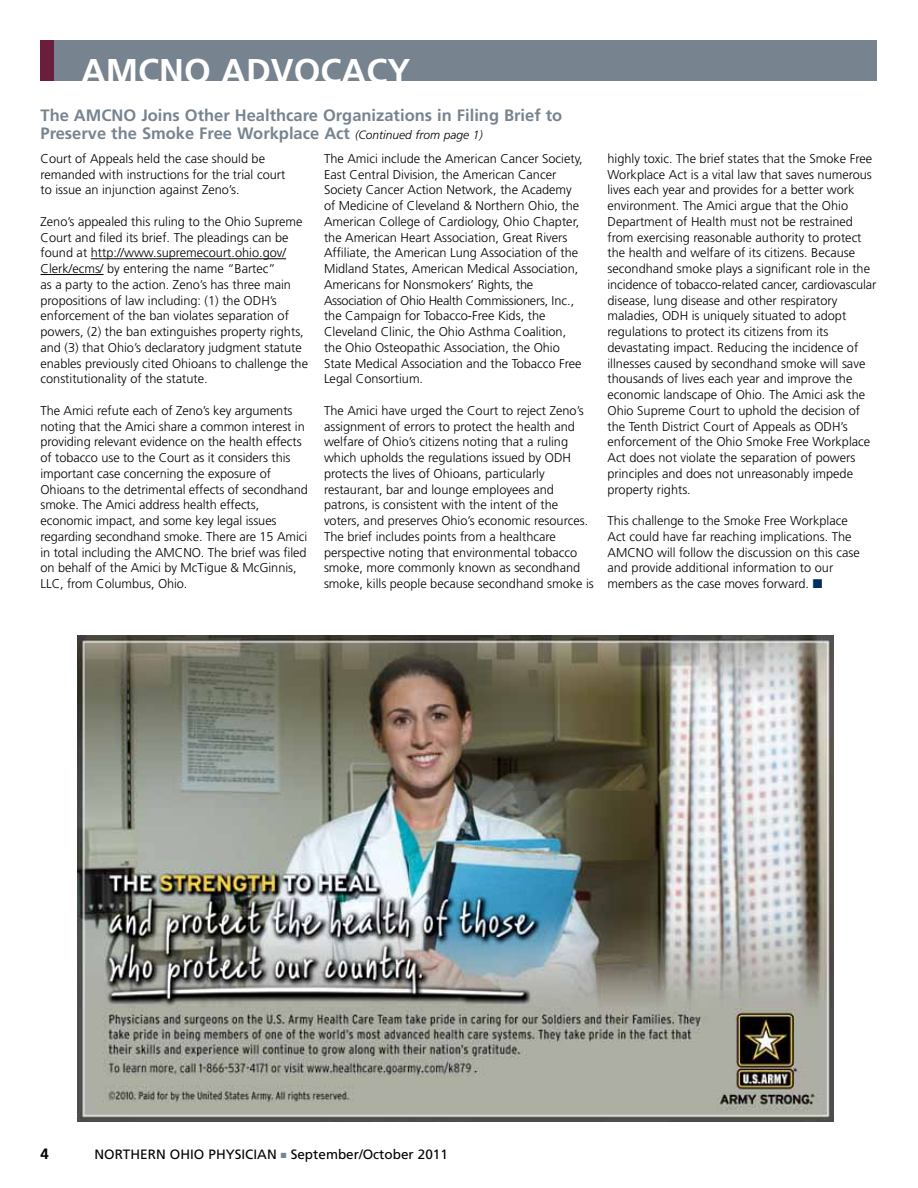
<style>
.page{position:relative;width:918px;height:1188px;background:#fff}
.page>*{position:absolute;margin:0;border:0;box-sizing:border-box;transform-origin:0 0}
.t1{font:700 34.35px "Frutiger";color:#fff}
.t2{font:700 16.5px/18px "Frutiger";color:#77848f}
.t3{font:700 15px "Frutiger";color:#000}
.t4{font:13.5px "Frutiger";color:#000}
.t5{font:300 12.75px/15.8px "Frutiger";color:#000}
.s1{font-weight:300;font-style:italic;font-size:12px;color:#000}
.s2{color:#002f60}
.s3{color:#77848f}
</style>
<div class="page">
<img style="left:77px;top:635px;width:756px;height:486px">
<div style="left:40px;top:40px;width:838px;height:41px;background:#77848f"></div>
<div style="left:40px;top:40px;width:14px;height:41px;background:#6b1d3c"></div>
<hr style="left:91px;top:258px;width:195px;height:1px;background:#000">
<hr style="left:40px;top:274px;width:64px;height:1px;background:#000">
<h1 class="t1" style="left:81px;top:51px;width:190px">AMCNO Advocacy</h1>
<p class="t2" style="left:40px;top:106px;width:523px">The AMCNO Joins Other Healthcare Organizations in Filing Brief to<br>Preserve the Smoke Free Workplace Act <span class="s1">(Continued from page 1)</span></p>
<p class="t5" style="left:324px;top:151px;width:260px">The Amici include the American Cancer Society, East Central Division, the American Cancer Society Cancer Action Network, the Academy of Medicine of Cleveland &amp; Northern Ohio, the American College of Cardiology, Ohio Chapter, the American Heart Association, Great Rivers Affiliate, the American Lung Association of the Midland States, American Medical Association, Americans for Nonsmokers’ Rights, the Association of Ohio Health Commissioners, Inc., the Campaign for Tobacco-Free Kids, the Cleveland Clinic, the Ohio Asthma Coalition, the Ohio Osteopathic Association, the Ohio State Medical Association and the Tobacco Free Legal Consortium.</p>
<p class="t5" style="left:324px;top:403px;width:271px">The Amici have urged the Court to reject Zeno’s assignment of errors to protect the health and welfare of Ohio’s citizens noting that a ruling which upholds the regulations issued by ODH protects the lives of Ohioans, particularly restaurant, bar and lounge employees and patrons, is consistent with the intent of the voters, and preserves Ohio’s economic resources.<br>The brief includes points from a healthcare perspective noting that environmental tobacco smoke, more commonly known as secondhand smoke, kills people because secondhand smoke is</p>
<p class="t5" style="left:40px;top:151px;width:246px">Court of Appeals held the case should be remanded with instructions for the trial court to issue an injunction against Zeno’s.</p>
<p class="t5" style="left:40px;top:214px;width:269px">Zeno’s appealed this ruling to the Ohio Supreme Court and filed its brief. The pleadings can be found at http://www.supremecourt.ohio.gov/ Clerk/ecms/ by entering the name “Bartec”<br>as a party to the action. Zeno’s has three main propositions of law including: (1) the ODH’s enforcement of the ban violates separation of powers, (2) the ban extinguishes property rights, and (3) that Ohio’s declaratory judgment statute enables previously cited Ohioans to challenge the constitutionality of the statute.</p>
<p class="t5" style="left:40px;top:403px;width:269px">The Amici refute each of Zeno’s key arguments noting that the Amici share a common interest in providing relevant evidence on the health effects of tobacco use to the Court as it considers this important case concerning the exposure of Ohioans to the detrimental effects of secondhand smoke. The Amici address health effects, economic impact, and some key legal issues regarding secondhand smoke. There are 15 Amici in total including the AMCNO. The brief was filed on behalf of the Amici by McTigue &amp; McGinnis, LLC, from Columbus, Ohio.</p>
<p class="t5" style="left:607px;top:151px;width:270px">highly toxic. The brief states that the Smoke Free Workplace Act is a vital law that saves numerous lives each year and provides for a better work environment. The Amici argue that the Ohio Department of Health must not be restrained from exercising reasonable authority to protect the health and welfare of its citizens. Because secondhand smoke plays a significant role in the incidence of tobacco-related cancer, cardiovascular disease, lung disease and other respiratory maladies, ODH is uniquely situated to adopt regulations to protect its citizens from its devastating impact. Reducing the incidence of illnesses caused by secondhand smoke will save thousands of lives each year and improve the economic landscape of Ohio. The Amici ask the Ohio Supreme Court to uphold the decision of the Tenth District Court of Appeals as ODH’s enforcement of the Ohio Smoke Free Workplace Act does not violate the separation of powers principles and does not unreasonably impede property rights.</p>
<p class="t5" style="left:607px;top:513px;width:254px">This challenge to the Smoke Free Workplace Act could have far reaching implications. The AMCNO will follow the discussion on this case and provide additional information to our members as the case moves forward. <span class="s2">■</span></p>
<p class="t3" style="left:40px;top:1145px;width:10px">4</p>
<p class="t4" style="left:94px;top:1147px;width:130px">NORTHERN OHIO Physician</p>
<p class="t4" style="left:281px;top:1147px;width:169px"><span class="s3">■</span> September/October 2011</p>
</div>
